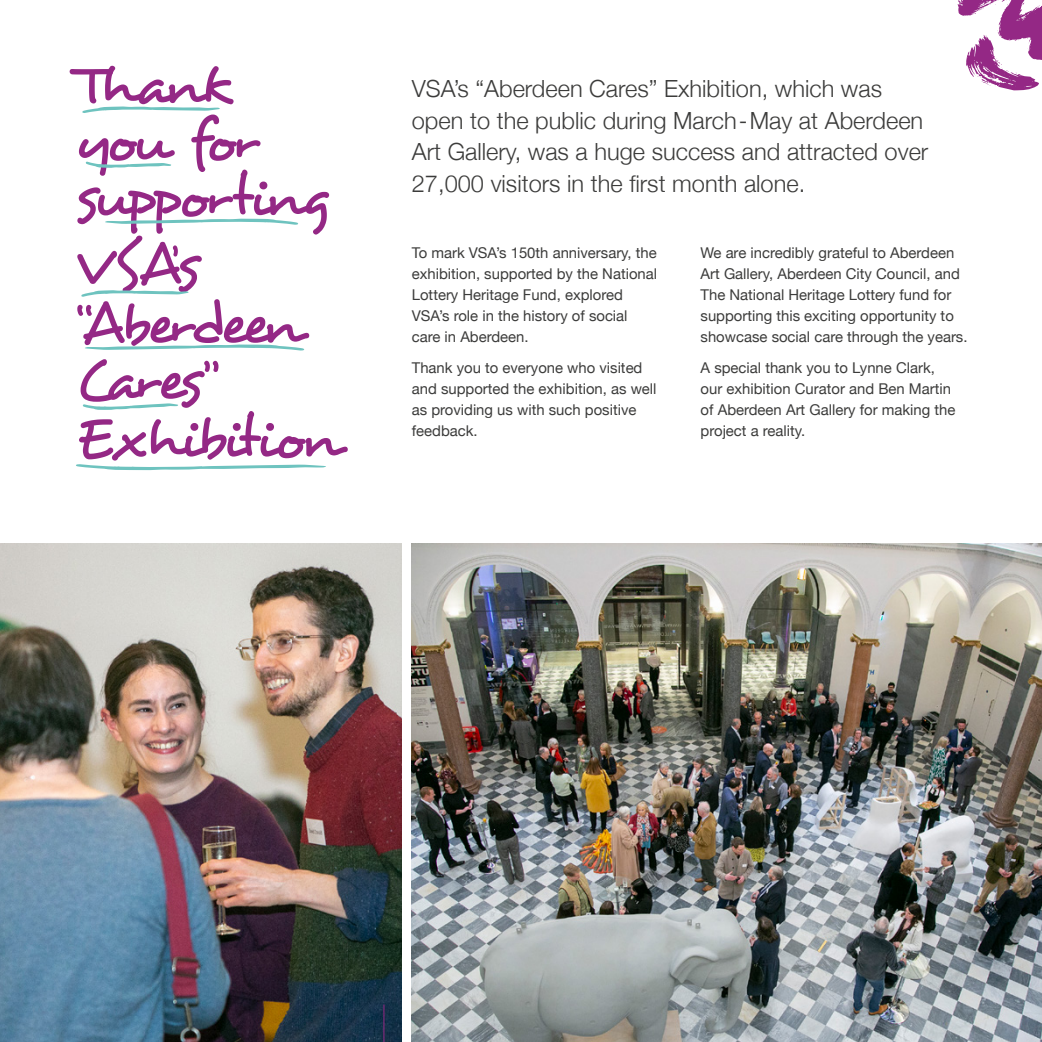
<style>
.page{position:relative;width:1042px;height:1042px;background:#fff}
.page>*{position:absolute;margin:0;border:0;box-sizing:border-box;transform-origin:0 0}
.t1{font:59.32px/57.8px "Desyrel";letter-spacing:-.08em;color:#942885}
.t2{font:300 23.62px/31.5px "Helvetica Neue";color:#3c3c3b}
.t3{font:14.88px/21px "Helvetica Neue";color:#3c3c3b}
</style>
<div class="page">
<svg style="left:82px;top:106px;width:138px;height:7px"></svg>
<svg style="left:86px;top:161px;width:85px;height:7px"></svg>
<svg style="left:81px;top:290px;width:108px;height:7px"></svg>
<svg style="left:83px;top:403px;width:95px;height:7px"></svg>
<svg style="left:105px;top:218px;width:193px;height:7px"></svg>
<svg style="left:76px;top:464px;width:250px;height:6px"></svg>
<svg style="left:85px;top:344px;width:219px;height:7px"></svg>
<img style="left:412px;top:543px;width:630px;height:499px">
<img style="left:0;top:543px;width:402px;height:499px">
<hr style="left:384px;top:1004px;width:1px;height:38px;background:#942885">
<svg style="left:957px;top:0;width:85px;height:90px"></svg>
<h1 class="t1" style="left:75px;top:57px;width:257px;line-height:56px">Thank you for supporting</h1>
<h1 class="t1" style="left:75px;top:236px;width:266px">VSA’s “Aberdeen<br>Cares”<br>Exhibition</h1>
<h2 class="t2" style="left:412px;top:71px;width:518px">VSA’s “Aberdeen Cares” Exhibition, which was open to the public during March-May at Aberdeen Art Gallery, was a huge success and attracted over 27,000 visitors in the first month alone.</h2>
<p class="t3" style="left:412px;top:243px;width:247px">To mark VSA’s 150th anniversary, the exhibition, supported by the National<br>Lottery Heritage Fund, explored<br>VSA’s role in the history of social care in Aberdeen.</p>
<p class="t3" style="left:412px;top:358px;width:246px">Thank you to everyone who visited and supported the exhibition, as well as providing us with such positive feedback.</p>
<p class="t3" style="left:700px;top:243px;width:268px">We are incredibly grateful to Aberdeen Art Gallery, Aberdeen City Council, and The National Heritage Lottery fund for supporting this exciting opportunity to showcase social care through the years.</p>
<p class="t3" style="left:700px;top:358px;width:256px">A special thank you to Lynne Clark, our exhibition Curator and Ben Martin of Aberdeen Art Gallery for making the project a reality.</p>
</div>
